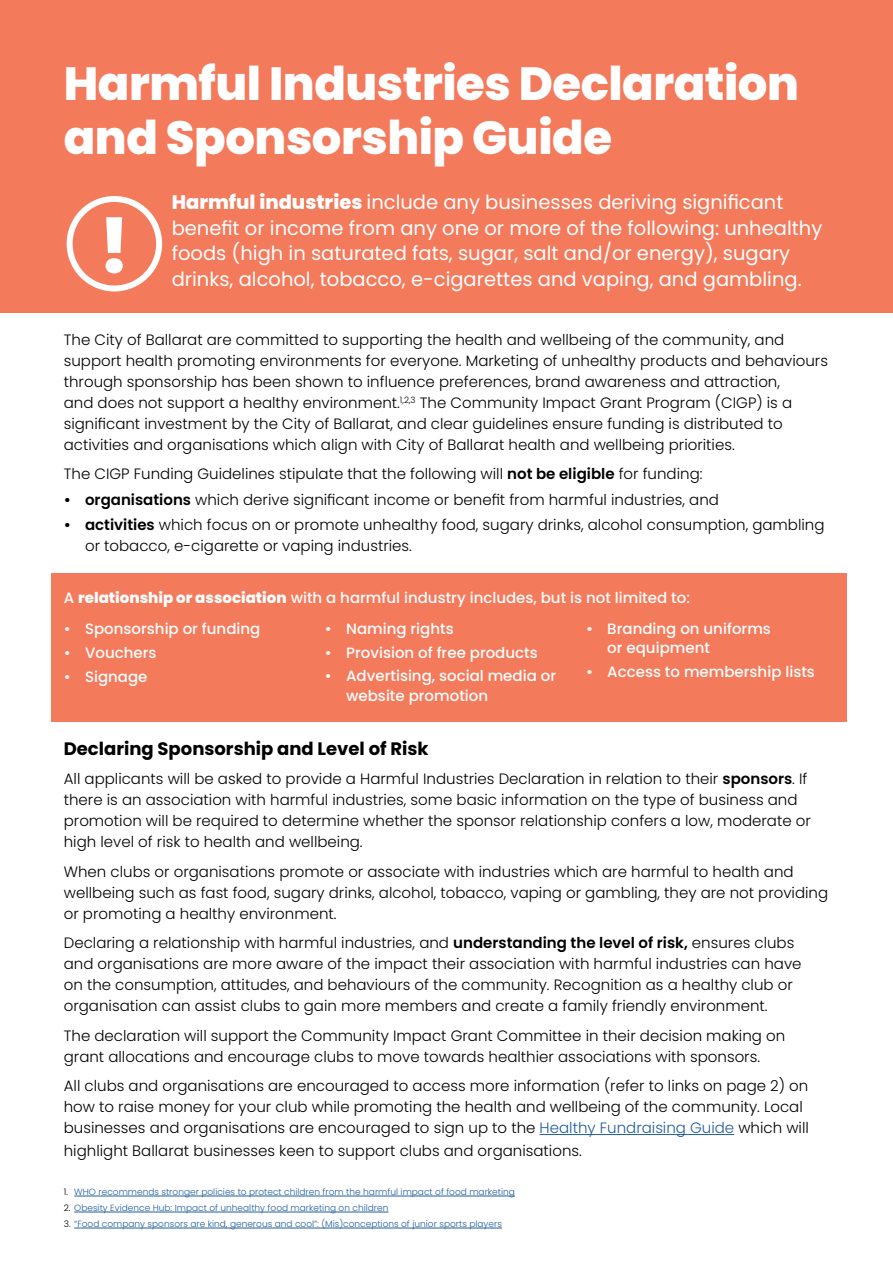
<style>
.page{position:relative;width:893px;height:1263px;background:#fff}
.page>*{position:absolute;margin:0;border:0;box-sizing:border-box;transform-origin:0 0}
.t1{font:800 75px "Poppins";color:#fff}
.t2{font:800 46.5px/54px "Poppins";letter-spacing:-.01em;color:#fff}
.t3{font:19.5px/25.5px "Poppins";color:#fff}
.t4{font:700 18px "Poppins";color:#000}
.t5{font:300 15px/21px "Poppins";color:#000}
.t6{font:500 15px/19.5px "Poppins";color:#fff}
.t7{font:300 9px "Poppins";color:#215e9e}
.s1{font-weight:800}
.s2{font-weight:600}
.s3{color:#215e9e}
.s4{color:#000}
</style>
<div class="page">
<div style="left:0;top:0;width:893px;height:313px;background:#f47a5c"></div>
<div style="left:51px;top:573px;width:795px;height:149px;background:#f47a5c"></div>
<hr style="left:540px;top:1134px;width:194px;height:1px;background:#215e9e">
<hr style="left:74px;top:1196px;width:441px;height:1px;background:#215e9e">
<hr style="left:74px;top:1212px;width:314px;height:1px;background:#215e9e">
<hr style="left:74px;top:1228px;width:428px;height:1px;background:#215e9e">
<div style="left:67px;top:196px;width:95px;height:95px;border:6px solid #fff;border-radius:50%"></div>
<h2 class="t2" style="left:64px;top:56px;width:737px">Harmful Industries Declaration and Sponsorship Guide</h2>
<p class="t3" style="left:172px;top:190px;width:652px"><span class="s1">Harmful industries</span> include any businesses deriving significant benefit or income from any one or more of the following: unhealthy foods (high in saturated fats, sugar, salt and/or energy), sugary drinks, alcohol, tobacco, e-cigarettes and vaping, and gambling.</p>
<h1 class="t1" style="left:98px;top:203px;width:33px">!</h1>
<p class="t5" style="left:64px;top:329px;width:766px">The City of Ballarat are committed to supporting the health and wellbeing of the community, and support health promoting environments for everyone. Marketing of unhealthy products and behaviours through sponsorship has been shown to influence preferences, brand awareness and attraction,<br>and does not support a healthy environment.<sup>1,2,3</sup> The Community Impact Grant Program (CIGP) is a significant investment by the City of Ballarat, and clear guidelines ensure funding is distributed to activities and organisations which align with City of Ballarat health and wellbeing priorities.</p>
<p class="t5" style="left:64px;top:464px;width:640px">The CIGP Funding Guidelines stipulate that the following will <span class="s2">not be eligible</span> for funding:</p>
<p class="t5" style="left:64px;top:489px;width:657px"><span class="s2">• organisations</span> which derive significant income or benefit from harmful industries, and</p>
<p class="t5" style="left:85px;top:514px;width:741px;text-indent:-21px"><span class="s2">• activities</span> which focus on or promote unhealthy food, sugary drinks, alcohol consumption, gambling or tobacco, e-cigarette or vaping industries.</p>
<p class="t6" style="left:64px;top:588px;width:628px">A <span class="s1">relationship or association</span> with a harmful industry includes, but is not limited to:</p>
<p class="t6" style="left:64px;top:619px;width:198px">• Sponsorship or funding</p>
<p class="t6" style="left:64px;top:643px;width:94px">• Vouchers</p>
<p class="t6" style="left:64px;top:666px;width:85px">• Signage</p>
<p class="t6" style="left:607px;top:619px;width:165px;text-indent:-21px">• Branding on uniforms or equipment</p>
<p class="t6" style="left:586px;top:662px;width:230px">• Access to membership lists</p>
<p class="t6" style="left:325px;top:619px;width:130px">• Naming rights</p>
<p class="t6" style="left:325px;top:643px;width:214px">• Provision of free products</p>
<p class="t6" style="left:346px;top:666px;width:211px;text-indent:-21px">• Advertising, social media or website promotion</p>
<p class="t4" style="left:64px;top:738px;width:366px">Declaring Sponsorship and Level of Risk</p>
<p class="t5" style="left:64px;top:769px;width:749px">All applicants will be asked to provide a Harmful Industries Declaration in relation to their <span class="s2">sponsors</span>. If there is an association with harmful industries, some basic information on the type of business and promotion will be required to determine whether the sponsor relationship confers a low, moderate or high level of risk to health and wellbeing.</p>
<p class="t5" style="left:64px;top:861px;width:766px">When clubs or organisations promote or associate with industries which are harmful to health and wellbeing such as fast food, sugary drinks, alcohol, tobacco, vaping or gambling, they are not providing or promoting a healthy environment.</p>
<p class="t5" style="left:64px;top:933px;width:739px">Declaring a relationship with harmful industries, and <span class="s2">understanding the level of risk,</span> ensures clubs and organisations are more aware of the impact their association with harmful industries can have on the consumption, attitudes, and behaviours of the community. Recognition as a healthy club or organisation can assist clubs to gain more members and create a family friendly environment.</p>
<p class="t5" style="left:64px;top:1025px;width:723px">The declaration will support the Community Impact Grant Committee in their decision making on grant allocations and encourage clubs to move towards healthier associations with sponsors.</p>
<p class="t5" style="left:64px;top:1076px;width:747px">All clubs and organisations are encouraged to access more information (refer to links on page 2) on how to raise money for your club while promoting the health and wellbeing of the community. Local businesses and organisations are encouraged to sign up to the <span class="s3">Healthy Fundraising Guide</span> which will</p>
<p class="t5" style="left:64px;top:1140px;width:520px">highlight Ballarat businesses keen to support clubs and organisations.</p>
<p class="t7" style="left:64px;top:1187px;width:453px"><span class="s4">1.</span> WHO recommends stronger policies to protect children from the harmful impact of food marketing</p>
<p class="t7" style="left:64px;top:1203px;width:326px"><span class="s4">2.</span> Obesity Evidence Hub: Impact of unhealthy food marketing on children</p>
<p class="t7" style="left:64px;top:1219px;width:440px"><span class="s4">3.</span> “Food company sponsors are kind, generous and cool”: (Mis)conceptions of junior sports players</p>
</div>
